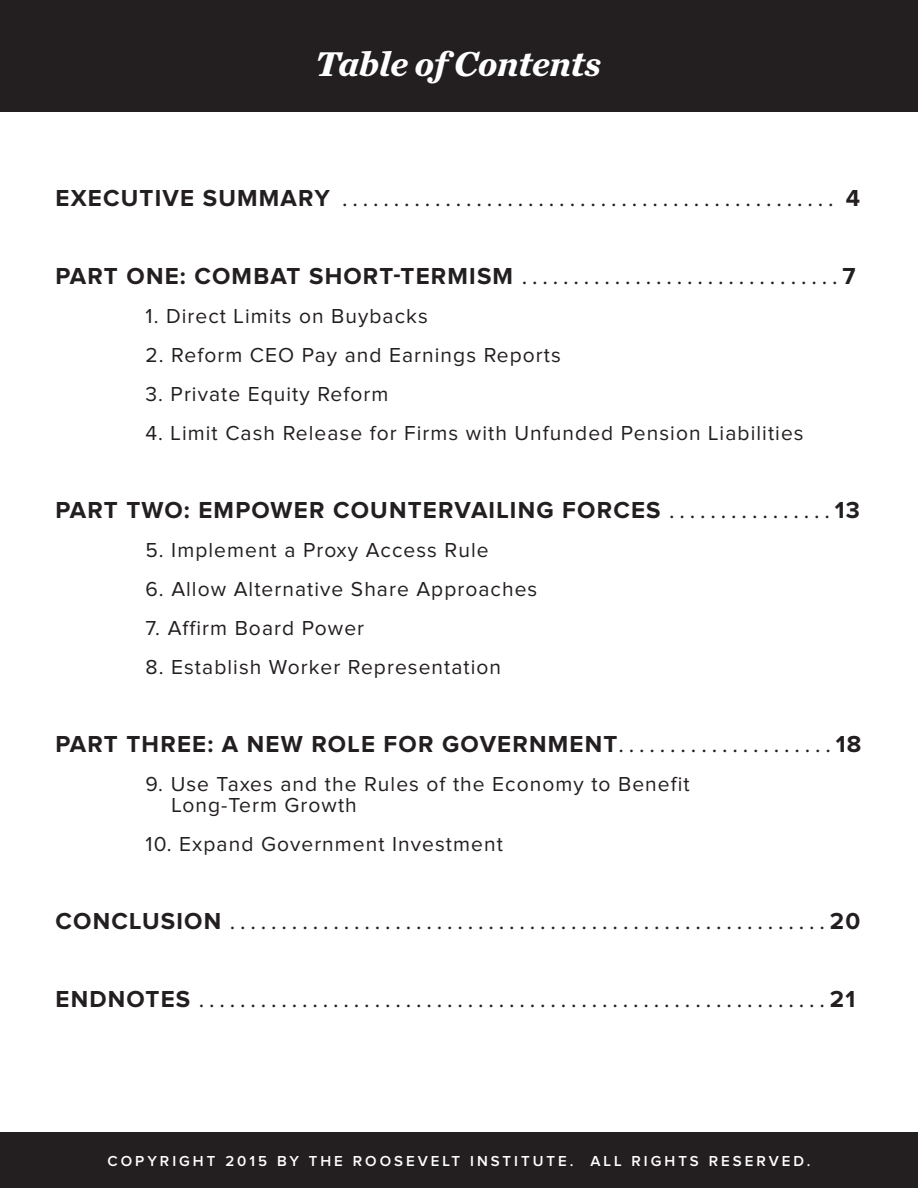
<style>
.page{position:relative;width:918px;height:1188px;background:#fff}
.page>*{position:absolute;margin:0;border:0;box-sizing:border-box;transform-origin:0 0}
.t1{font:italic 700 36px "Chronicle Text G2";color:#fff}
.t2{font:24px "Proxima Nova";color:#231f20}
.t3{font:700 24px "Proxima Nova";letter-spacing:.05em;color:#231f20}
.t4{font:21px/21px "Proxima Nova";letter-spacing:.05em;color:#231f20}
.t5{font:600 15px "Proxima Nova";letter-spacing:.2em;color:#fff}
.s1{font-weight:700}
.s2{font-weight:400}
</style>
<div class="page">
<div style="left:0;top:1132px;width:918px;height:56px;background:#231f20"></div>
<div style="left:0;top:0;width:918px;height:112px;background:#231f20"></div>
<h1 class="t1" style="left:315px;top:35px;width:288px">Table of Contents</h1>
<p class="t2" style="left:56px;top:187px;width:806px"><span class="s1">EXECUTIVE SUMMARY</span> ................................................ <span class="s1">4</span></p>
<p class="t2" style="left:56px;top:265px;width:801px"><span class="s1">PART ONE: COMBAT SHORT-TERMISM</span> ...............................<span class="s1">7</span></p>
<p class="t4" style="left:146px;top:307px;width:284px">1. Direct Limits on Buybacks</p>
<p class="t4" style="left:146px;top:346px;width:417px">2. Reform CEO Pay and Earnings Reports</p>
<p class="t4" style="left:146px;top:385px;width:244px">3. Private Equity Reform</p>
<p class="t4" style="left:146px;top:423px;width:660px">4. Limit Cash Release for Firms with Unfunded Pension Liabilities</p>
<p class="t3" style="left:56px;top:499px;width:806px">PART TWO: EMPOWER COUNTERVAILING FORCES <span class="s2">................</span> 13</p>
<p class="t4" style="left:146px;top:541px;width:345px">5. Implement a Proxy Access Rule</p>
<p class="t4" style="left:146px;top:580px;width:393px">6. Allow Alternative Share Approaches</p>
<p class="t4" style="left:146px;top:619px;width:220px">7. Affirm Board Power</p>
<p class="t4" style="left:146px;top:657px;width:357px">8. Establish Worker Representation</p>
<p class="t3" style="left:56px;top:733px;width:807px">PART THREE: A NEW ROLE FOR GOVERNMENT<span class="s2">.....................</span> 18</p>
<p class="t4" style="left:171px;top:775px;width:520px;text-indent:-26px">9. Use Taxes and the Rules of the Economy to Benefit<br>Long-Term Growth</p>
<p class="t4" style="left:146px;top:835px;width:359px">10. Expand Government Investment</p>
<p class="t2" style="left:56px;top:910px;width:806px"><span class="s1">CONCLUSION</span> ..........................................................<span class="s1">20</span></p>
<p class="t2" style="left:56px;top:988px;width:801px"><span class="s1">ENDNOTES</span> .............................................................<span class="s1">21</span></p>
<p class="t5" style="left:108px;top:1154px;width:704px">COPYRIGHT 2015 BY THE ROOSEVELT INSTITUTE. ALL RIGHTS RESERVED.</p>
</div>
